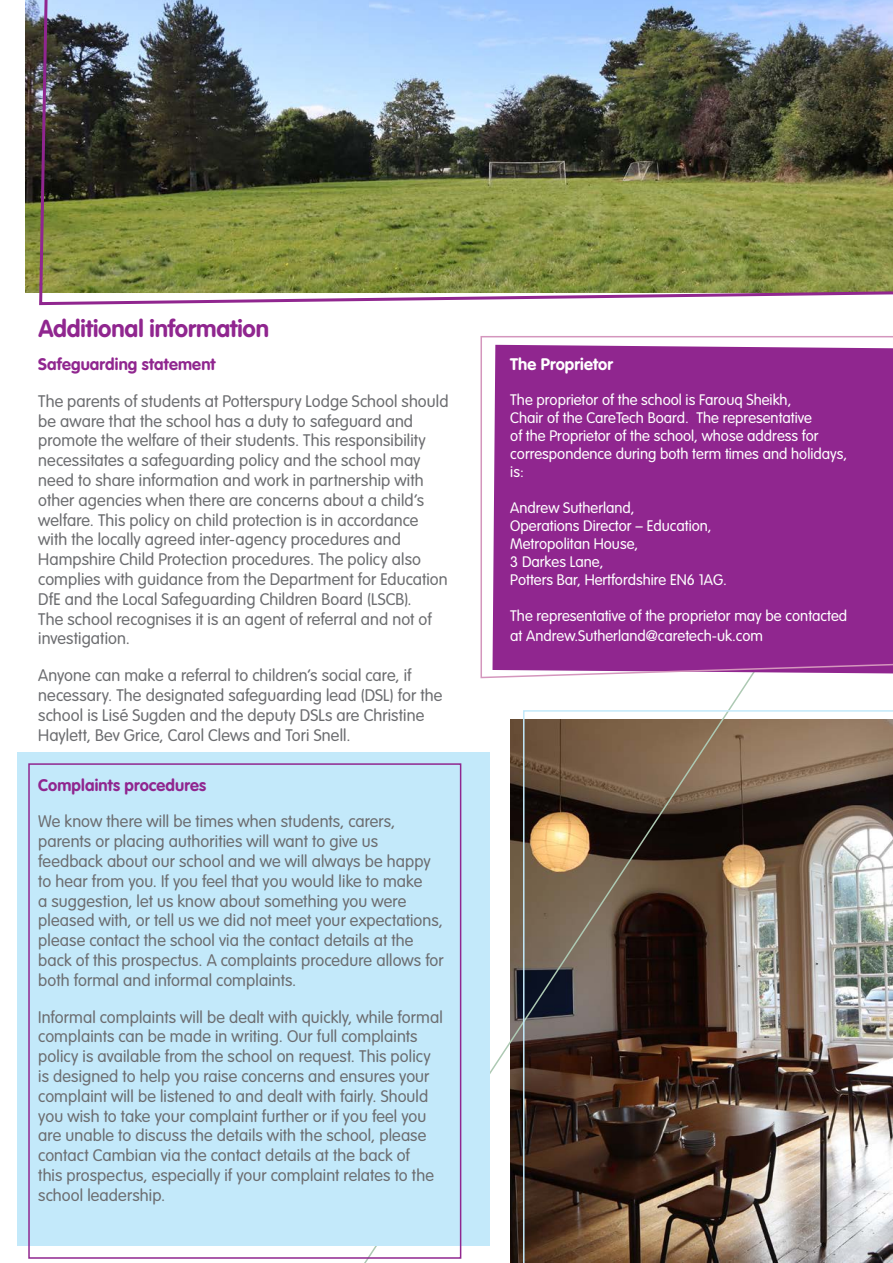
<style>
.page{position:relative;width:893px;height:1263px;background:#fff}
.page>*{position:absolute;margin:0;border:0;box-sizing:border-box;transform-origin:0 0}
._05_Body_text___2mm{font:700 24px "VAG Rounded Std";letter-spacing:-.005em;color:#90268f}
._05_Body_text___2mm-2{font:300 16.5px/19.8px "VAG Rounded Std";letter-spacing:.005em;color:#6c6d70}
._05_Body_text___2mm-3{font:700 16.5px "VAG Rounded Std";letter-spacing:.01em;color:#90268f}
._05_Body_text___2mm-4{font:700 16.5px "VAG Rounded Std";letter-spacing:.005em;color:#fff}
.t1{font:300 15px/18px "VAG Rounded Std";color:#fff}
</style>
<div class="page">
<svg style="left:36px;top:679px;width:714px;height:584px"></svg>
<div style="left:17px;top:753px;width:472px;height:493px;background:#c3e9fa"></div>
<img style="left:38px;top:0;width:855px;height:306px">
<div style="left:28px;top:763px;width:433px;height:496px;border:2px solid #90268f"></div>
<svg style="left:480px;top:336px;width:413px;height:343px;background:#993898"></svg>
<img style="left:522px;top:709px;width:371px;height:554px">
<p class="_05_Body_text___2mm" style="left:39px;top:314px;width:232px">Additional information</p>
<p class="_05_Body_text___2mm-3" style="left:38px;top:354px;width:179px">Safeguarding statement</p>
<p class="_05_Body_text___2mm-2" style="left:38px;top:392px;width:412px">The parents of students at Potterspury Lodge School should be aware that the school has a duty to safeguard and promote the welfare of their students. This responsibility necessitates a safeguarding policy and the school may need to share information and work in partnership with other agencies when there are concerns about a child’s welfare. This policy on child protection is in accordance with the locally agreed inter-agency procedures and Hampshire Child Protection procedures. The policy also complies with guidance from the Department for Education DfE and the Local Safeguarding Children Board (LSCB).<br>The school recognises it is an agent of referral and not of investigation.</p>
<p class="_05_Body_text___2mm-2" style="left:38px;top:666px;width:406px">Anyone can make a referral to children’s social care, if necessary. The designated safeguarding lead (DSL) for the school is Lisé Sugden and the deputy DSLs are Christine Haylett, Bev Grice, Carol Clews and Tori Snell.</p>
<p class="_05_Body_text___2mm-3" style="left:38px;top:775px;width:169px">Complaints procedures</p>
<p class="_05_Body_text___2mm-2" style="left:38px;top:812px;width:407px">We know there will be times when students, carers, parents or placing authorities will want to give us feedback about our school and we will always be happy to hear from you. If you feel that you would like to make<br>a suggestion, let us know about something you were pleased with, or tell us we did not meet your expectations, please contact the school via the contact details at the back of this prospectus. A complaints procedure allows for both formal and informal complaints.</p>
<p class="_05_Body_text___2mm-2" style="left:38px;top:1007px;width:406px">Informal complaints will be dealt with quickly, while formal complaints can be made in writing. Our full complaints policy is available from the school on request. This policy is designed to help you raise concerns and ensures your complaint will be listened to and dealt with fairly. Should you wish to take your complaint further or if you feel you are unable to discuss the details with the school, please contact Cambian via the contact details at the back of<br>this prospectus, especially if your complaint relates to the school leadership.</p>
<p class="_05_Body_text___2mm-4" style="left:510px;top:354px;width:104px">The Proprietor</p>
<p class="t1" style="left:510px;top:391px;width:338px">The proprietor of the school is Farouq Sheikh,<br>Chair of the CareTech Board. The representative<br>of the Proprietor of the school, whose address for correspondence during both term times and holidays, is:</p>
<p class="t1" style="left:510px;top:499px;width:126px">Andrew Sutherland,</p>
<p class="t1" style="left:510px;top:517px;width:203px">Operations Director – Education,</p>
<p class="t1" style="left:510px;top:535px;width:129px">Metropolitan House,</p>
<p class="t1" style="left:510px;top:553px;width:95px">3 Darkes Lane,</p>
<p class="t1" style="left:510px;top:571px;width:218px">Potters Bar, Hertfordshire EN6 1AG.</p>
<p class="t1" style="left:510px;top:606px;width:338px;line-height:19.8px">The representative of the proprietor may be contacted at Andrew.Sutherland@caretech-uk.com</p>
</div>
